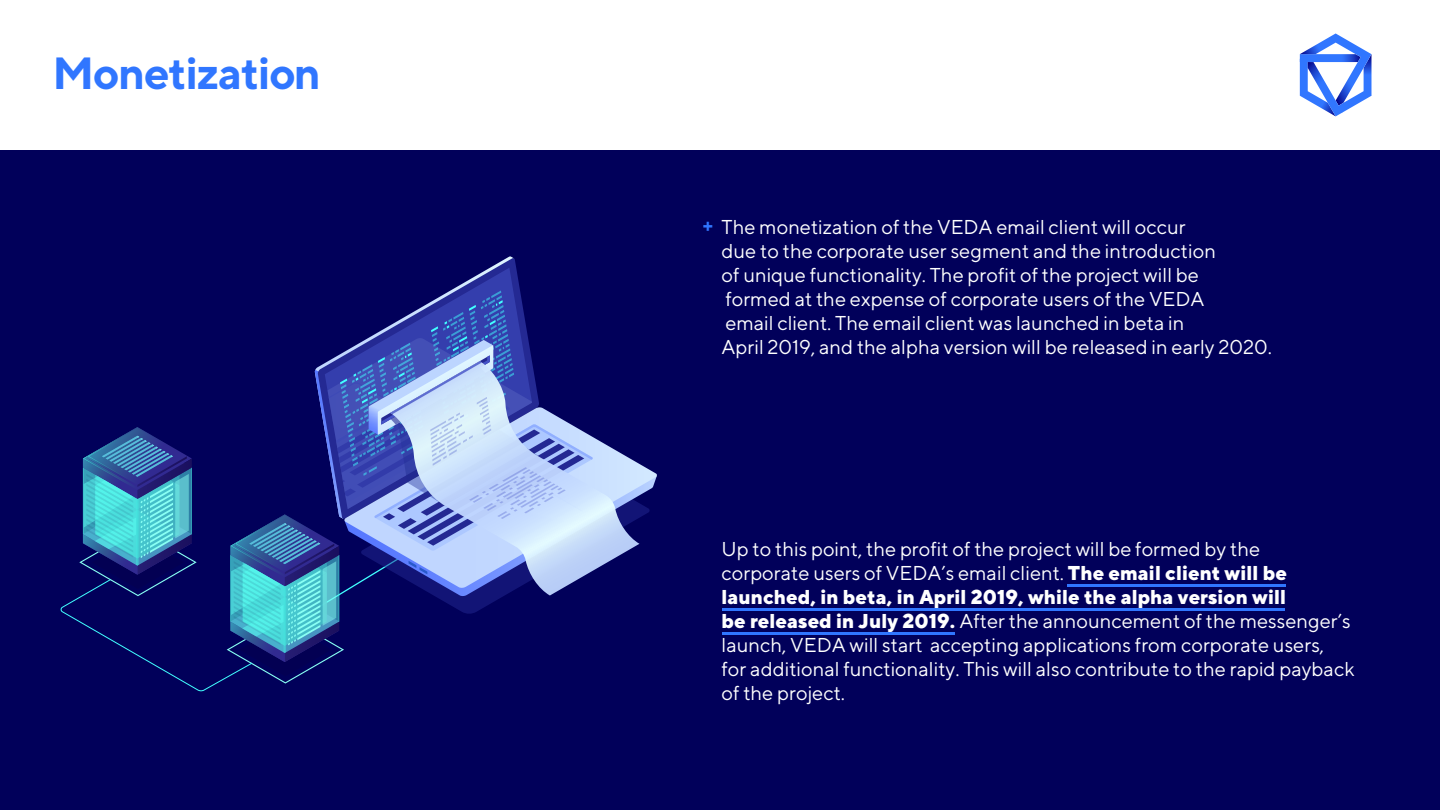
<style>
.page{position:relative;width:1440px;height:810px;background:#fff}
.page>*{position:absolute;margin:0;border:0;box-sizing:border-box;transform-origin:0 0}
.t1{font:700 45px "TT Norms";letter-spacing:-.025em;color:#3076ff}
.t2{font:20.02px/24.1px "TT Norms";color:#fff}
.t3{font:700 19.5px "TT Norms";color:#3076ff}
.s1{font-weight:800}
</style>
<div class="page">
<div style="left:0;top:150px;width:1440px;height:660px;background:#01005a"></div>
<svg style="left:1300px;top:33px;width:71px;height:83px"></svg>
<svg style="left:450px;top:268px;width:70px;height:23px"></svg>
<svg style="left:639px;top:463px;width:18px;height:81px"></svg>
<svg style="left:593px;top:437px;width:46px;height:134px"></svg>
<svg style="left:60px;top:291px;width:533px;height:401px"></svg>
<hr style="left:1067px;top:584px;width:219px;height:2px;background:#3076ff">
<hr style="left:722px;top:608px;width:563px;height:3px;background:#3076ff">
<hr style="left:722px;top:633px;width:233px;height:2px;background:#3076ff">
<h1 class="t1" style="left:52px;top:45px;width:270px">Monetization</h1>
<p class="t3" style="left:703px;top:213px;width:12px">+</p>
<p class="t2" style="left:722px;top:214px;width:552px">The monetization of the VEDA email client will occur<br>due to the corporate user segment and the introduction<br>of unique functionality. The profit of the project will be<br>formed at the expense of corporate users of the VEDA<br>email client. The email client was launched in beta in<br>April 2019, and the alpha version will be released in early 2020.</p>
<p class="t2" style="left:722px;top:537px;width:635px">Up to this point, the profit of the project will be formed by the<br>corporate users of VEDA’s email client. <span class="s1">The email client will be launched, in beta, in April 2019, while the alpha version will<br>be released in July 2019.</span> After the announcement of the messenger’s launch, VEDA will start accepting applications from corporate users,<br>for additional functionality. This will also contribute to the rapid payback of the project.</p>
</div>
